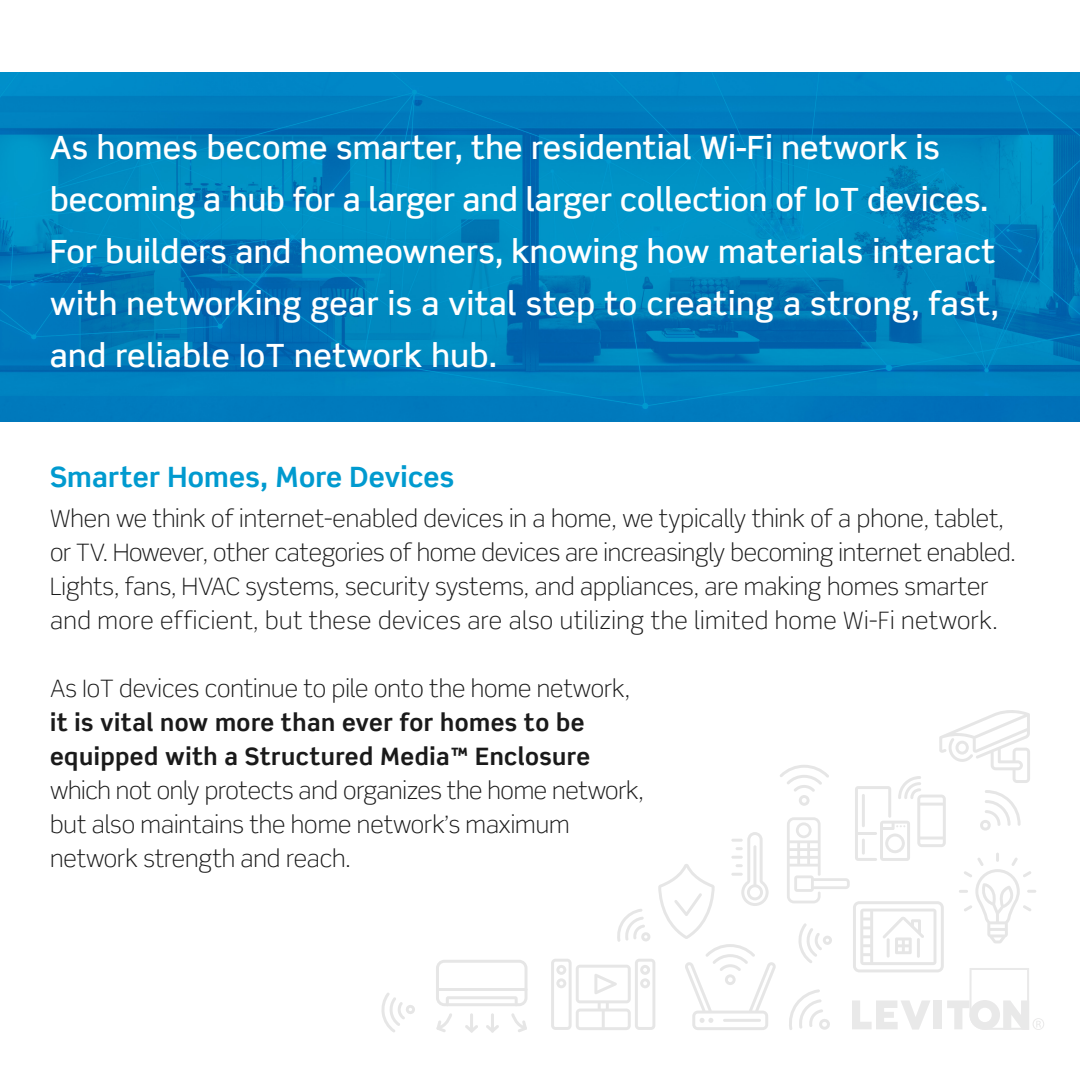
<style>
.page{position:relative;width:1080px;height:1080px;background:#fff}
.page>*{position:absolute;margin:0;border:0;box-sizing:border-box;transform-origin:0 0}
.Part_Number{font:500 32px/52px "Scene Std";letter-spacing:.01em;color:#fff}
.Part_Number-2{font:700 28px "Scene Std";letter-spacing:.01em;color:#009acf}
.Part_Number-3{font:300 24px/34px "Scene Std";color:#1a1a1a}
.s1{font-weight:700}
</style>
<div class="page">
<img style="left:0;top:72px;width:1080px;height:350px">
<svg style="left:436px;top:960px;width:92px;height:46px"></svg>
<hr style="left:470px;top:1013px;width:3px;height:19px;background:#000;border-radius:2px">
<svg style="left:465px;top:1025px;width:13px;height:7px"></svg>
<hr style="left:491px;top:1013px;width:3px;height:19px;background:#000;border-radius:2px">
<svg style="left:486px;top:1025px;width:13px;height:7px"></svg>
<svg style="left:511px;top:1013px;width:16px;height:19px"></svg>
<svg style="left:436px;top:1013px;width:16px;height:19px"></svg>
<svg style="left:381px;top:993px;width:34px;height:39px"></svg>
<svg style="left:551px;top:710px;width:493px;height:320px"></svg>
<p class="Part_Number" style="left:50px;top:122px;width:950px">As homes become smarter, the residential Wi-Fi network is becoming a hub for a larger and larger collection of IoT devices.<br>For builders and homeowners, knowing how materials interact with networking gear is a vital step to creating a strong, fast, and reliable IoT network hub.</p>
<p class="Part_Number-2" style="left:50px;top:459px;width:406px">Smarter Homes, More Devices</p>
<p class="Part_Number-3" style="left:50px;top:501px;width:967px">When we think of internet-enabled devices in a home, we typically think of a phone, tablet, or TV. However, other categories of home devices are increasingly becoming internet enabled.<br>Lights, fans, HVAC systems, security systems, and appliances, are making homes smarter and more efficient, but these devices are also utilizing the limited home Wi-Fi network.</p>
<p class="Part_Number-3" style="left:50px;top:671px;width:595px">As IoT devices continue to pile onto the home network, <span class="s1">it is vital now more than ever for homes to be equipped with a Structured Media™ Enclosure </span>which not only protects and organizes the home network, but also maintains the home network’s maximum network strength and reach.</p>
</div>
